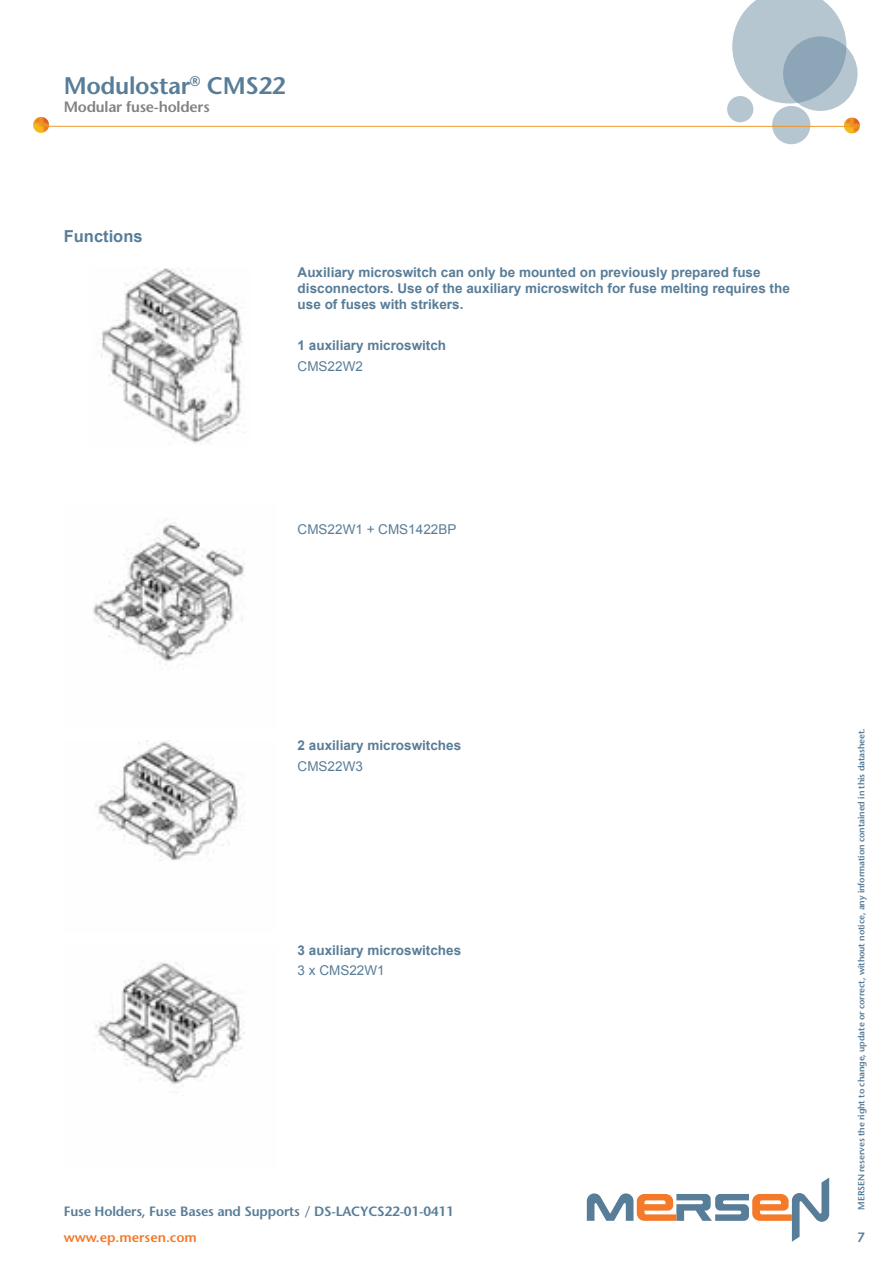
<style>
.page{position:relative;width:893px;height:1263px;background:#fff}
.page>*{position:absolute;margin:0;border:0;box-sizing:border-box;transform-origin:0 0}
.t1{font:600 24px "Stone Sans Std";letter-spacing:-.015em;color:#587d98}
.t2{font:700 16.5px "Arial";color:#587d98}
.t3{font:600 15px "Stone Sans Std";letter-spacing:-.015em;color:#808285}
.t4{font:700 13.5px/16.2px "Arial";color:#587d98}
.t5{font:600 13.5px "Stone Sans Std";letter-spacing:-.015em;color:#587d98}
.t6{font:13.5px "Arial";color:#587d98}
.t7{font:600 13.5px "Stone Sans Std";color:#f47929}
.t8{font:600 9px "Stone Sans Std";letter-spacing:-.015em;color:#587d98}
</style>
<div class="page">
<svg style="left:587px;top:1177px;width:242px;height:65px"></svg>
<img style="left:101px;top:268px;width:144px;height:175px">
<img style="left:93px;top:522px;width:152px;height:140px">
<img style="left:95px;top:740px;width:149px;height:121px">
<img style="left:95px;top:962px;width:150px;height:124px">
<svg style="left:732px;top:0;width:114px;height:103px"></svg>
<svg style="left:783px;top:36px;width:74px;height:75px;background:#99afbf"></svg>
<div style="left:772px;top:106px;width:38px;height:38px;background:#b6c6d1;border-radius:50%"></div>
<div style="left:727px;top:96px;width:26px;height:26px;background:#b6c6d1;border-radius:50%"></div>
<svg style="left:844px;top:118px;width:16px;height:16px"></svg>
<hr style="left:47px;top:126px;width:802px;height:1px;background:#ee9321">
<svg style="left:33px;top:117px;width:16px;height:16px"></svg>
<h1 class="t1" style="left:64px;top:71px;width:223px">Modulostar<sup>®</sup> CMS22</h1>
<p class="t3" style="left:64px;top:98px;width:147px">Modular fuse-holders</p>
<p class="t2" style="left:64px;top:225px;width:80px">Functions</p>
<p class="t4" style="left:298px;top:265px;width:494px">Auxiliary microswitch can only be mounted on previously prepared fuse disconnectors. Use of the auxiliary microswitch for fuse melting requires the use of fuses with strikers.</p>
<p class="t4" style="left:298px;top:338px;width:150px">1 auxiliary microswitch</p>
<p class="t6" style="left:298px;top:357px;width:67px">CMS22W2</p>
<p class="t6" style="left:298px;top:520px;width:160px">CMS22W1 + CMS1422BP</p>
<p class="t8" style="left:856px;top:1209px;width:483px;rotate:-90deg">MERSEN reserves the right to change, update or correct, without notice, any information contained in this datasheet.</p>
<p class="t4" style="left:298px;top:738px;width:165px">2 auxiliary microswitches</p>
<p class="t6" style="left:298px;top:757px;width:67px">CMS22W3</p>
<p class="t4" style="left:298px;top:942px;width:165px">3 auxiliary microswitches</p>
<p class="t6" style="left:298px;top:962px;width:89px">3 x CMS22W1</p>
<p class="t5" style="left:64px;top:1203px;width:391px">Fuse Holders, Fuse Bases and Supports / DS-LACYCS22-01-0411</p>
<p class="t7" style="left:64px;top:1229px;width:135px">www.ep.mersen.com</p>
<p class="t5" style="left:857px;top:1229px;width:9px">7</p>
</div>
